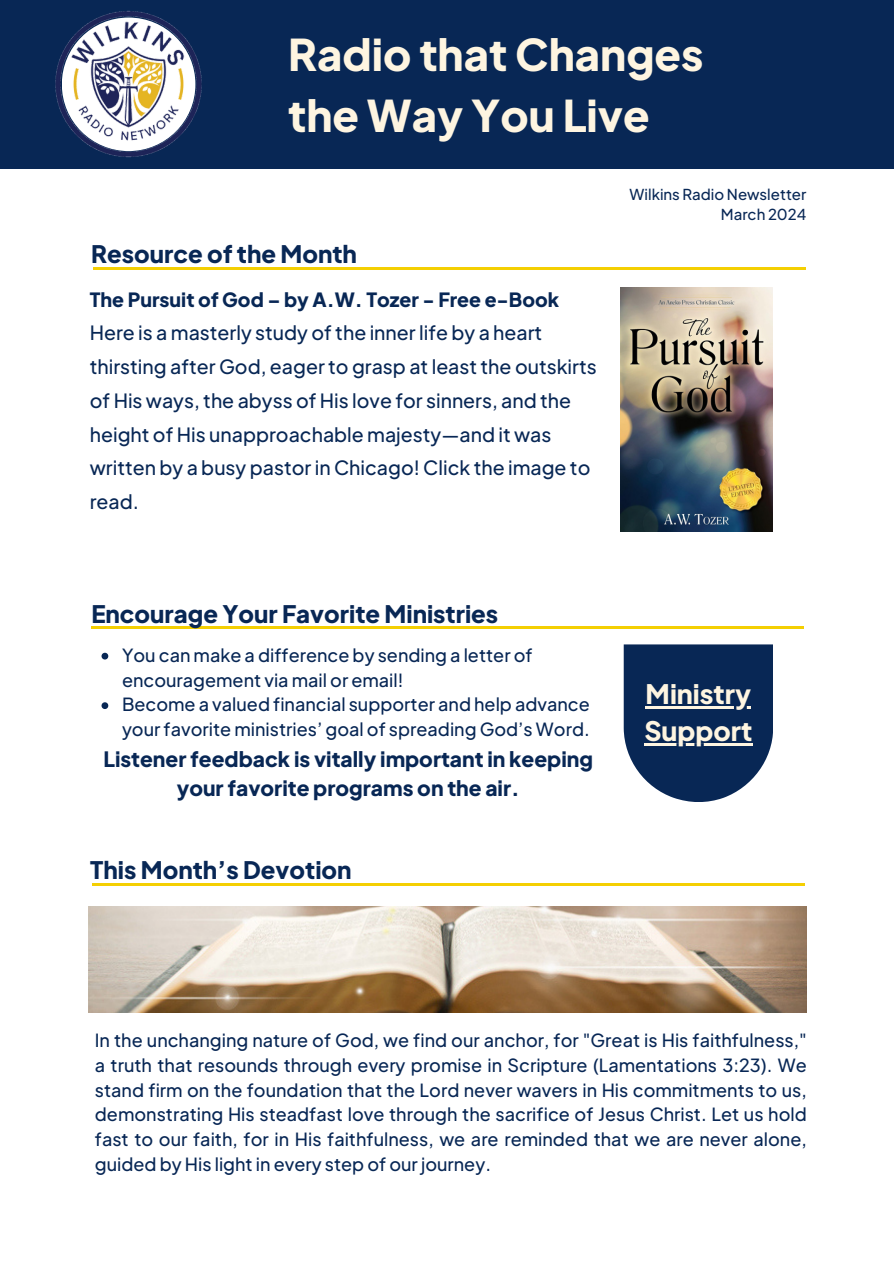
<style>
.page{position:relative;width:894px;height:1264px;background:#fff}
.page>*{position:absolute;margin:0;border:0;box-sizing:border-box;transform-origin:0 0}
.t1{font:800 43.5px/60.8px "Plus Jakarta Sans";color:#fef5e1}
.t2{font:800 26.7px "Plus Jakarta Sans";color:#fef5e1}
.t3{font:800 24px "Plus Jakarta Sans";color:#082755}
.t4{font:800 21px/29.2px "Plus Jakarta Sans";color:#082755;text-align:center}
.t5{font:500 19.5px/33.8px "Plus Jakarta Sans";color:#082755}
.t6{font:500 18px/24.8px "Plus Jakarta Sans";color:#082755}
.t7{font:500 15px "Plus Jakarta Sans";color:#082755}
.s1{font-weight:800}
</style>
<div class="page">
<div style="left:0;top:0;width:893px;height:169px;background:#082755"></div>
<img style="left:55px;top:10px;width:147px;height:148px">
<hr style="left:91px;top:626px;width:712px;height:2px;background:#f4cf02">
<svg style="left:623px;top:644px;width:150px;height:158px;background:#254169"></svg>
<hr style="left:645px;top:706px;width:106px;height:2px;background:#fef5e1">
<hr style="left:644px;top:743px;width:108px;height:3px;background:#fef5e1">
<svg style="left:101px;top:652px;width:7px;height:7px"></svg>
<svg style="left:101px;top:702px;width:7px;height:7px"></svg>
<hr style="left:93px;top:268px;width:712px;height:2px;background:#f4cf02">
<img style="left:620px;top:287px;width:152px;height:244px">
<hr style="left:92px;top:883px;width:712px;height:2px;background:#f4cf02">
<img style="left:88px;top:906px;width:718px;height:106px">
<h3 class="t1" style="left:288px;top:23px;width:417px">Radio that Changes the Way You Live</h3>
<h2 class="t3" style="left:91px;top:238px;width:267px">Resource of the Month</h2>
<h3 class="t5" style="left:90px;top:282px;width:508px"><span class="s1">The Pursuit of God – by A.W. Tozer - Free e-Book </span>Here is a masterly study of the inner life by a heart thirsting after God, eager to grasp at least the outskirts of His ways, the abyss of His love for sinners, and the height of His unapproachable majesty—and it was written by a busy pastor in Chicago! Click the image to read.</h3>
<p class="t7" style="left:629px;top:184px;width:178px">Wilkins Radio Newsletter</p>
<p class="t7" style="left:720px;top:204px;width:87px">March 2024</p>
<p class="t3" style="left:91px;top:598px;width:408px">Encourage Your Favorite Ministries</p>
<h3 class="t6" style="left:122px;top:642px;width:412px">You can make a difference by sending a letter of encouragement via mail or email!</h3>
<p class="t6" style="left:122px;top:691px;width:469px">Become a valued financial supporter and help advance your favorite ministries’ goal of spreading God’s Word.</p>
<p class="t4" style="left:103px;top:743px;width:491px">Listener feedback is vitally important in keeping your favorite programs on the air.</p>
<h5 class="t3" style="left:90px;top:853px;width:263px">This Month’s Devotion</h5>
<h1 class="t2" style="left:645px;top:676px;width:107px">Ministry</h1>
<p class="t2" style="left:644px;top:713px;width:110px">Support</p>
<p class="t6" style="left:95px;top:1027px;width:713px;text-align:justify">In the unchanging nature of God, we find our anchor, for "Great is His faithfulness," a truth that resounds through every promise in Scripture (Lamentations 3:23). We stand firm on the foundation that the Lord never wavers in His commitments to us, demonstrating His steadfast love through the sacrifice of Jesus Christ. Let us hold fast to our faith, for in His faithfulness, we are reminded that we are never alone, guided by His light in every step of ourjourney.</p>
</div>
